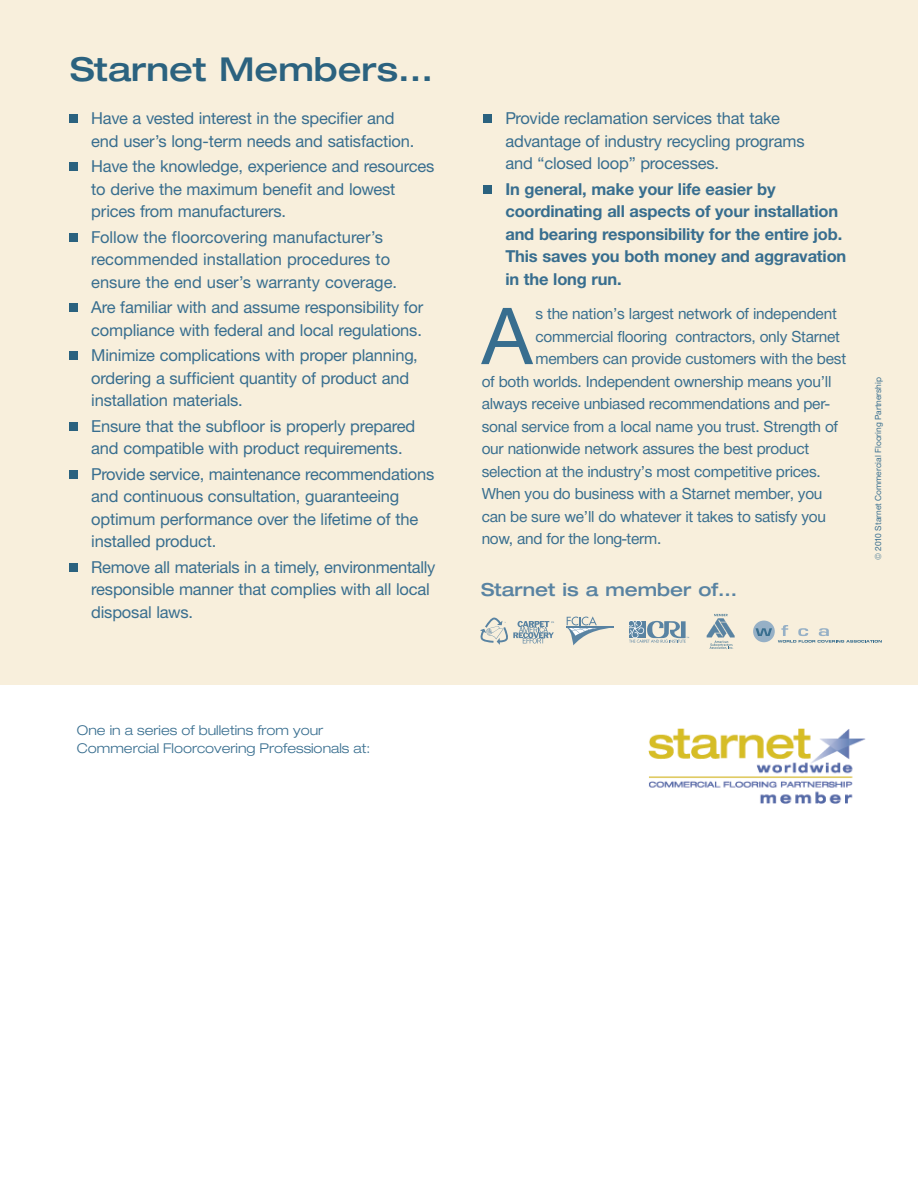
<style>
.page{position:relative;width:918px;height:1188px;background:#fff}
.page>*{position:absolute;margin:0;border:0;box-sizing:border-box;transform-origin:0 0}
.t1{font:84px "Helvetica Neue H55";color:#386e8f}
.t2{font:500 expanded 33px "Helvetica Neue";color:#2b627f}
.t3{font:500 expanded 18px "Helvetica Neue";color:#5983a2}
.t4{font:16.5px/22.5px "Helvetica Neue CE";letter-spacing:-.01em;color:#386e8f}
.t5{font:16.5px "Helvetica Neue H55";letter-spacing:-.015em;color:#386e8f}
.t6{font:700 16.5px/22.5px "Helvetica Neue";letter-spacing:-.01em;color:#386e8f}
.t7{font:300 expanded 13.5px/18px "Helvetica Neue";color:#386e8f}
.t8{font:9px "Helvetica Neue H55";color:#386e8f}
</style>
<div class="page">
<div style="left:0;top:0;width:918px;height:684px;background:#f8efdc"></div>
<div style="left:69px;top:115px;width:9px;height:8px;background:#2b627f"></div>
<div style="left:69px;top:163px;width:9px;height:8px;background:#2b627f"></div>
<div style="left:69px;top:233px;width:9px;height:9px;background:#2b627f"></div>
<div style="left:69px;top:304px;width:9px;height:8px;background:#2b627f"></div>
<div style="left:69px;top:352px;width:9px;height:8px;background:#2b627f"></div>
<div style="left:69px;top:422px;width:9px;height:9px;background:#2b627f"></div>
<div style="left:69px;top:470px;width:9px;height:9px;background:#2b627f"></div>
<div style="left:69px;top:563px;width:9px;height:9px;background:#2b627f"></div>
<div style="left:483px;top:115px;width:9px;height:8px;background:#2b627f"></div>
<div style="left:483px;top:185px;width:9px;height:9px;background:#2b627f"></div>
<svg style="left:480px;top:617px;width:74px;height:28px"></svg>
<svg style="left:707px;top:614px;width:28px;height:35px"></svg>
<div style="left:753px;top:621px;width:22px;height:21px;background:#96b0c6;border-radius:50%"></div>
<svg style="left:756px;top:628px;width:16px;height:8px"></svg>
<svg style="left:778px;top:625px;width:104px;height:18px"></svg>
<svg style="left:629px;top:621px;width:60px;height:22px"></svg>
<img style="left:649px;top:728px;width:217px;height:75px">
<svg style="left:566px;top:616px;width:48px;height:29px"></svg>
<hr style="left:566px;top:627px;width:48px;height:1px;background:#5983a2">
<h2 class="t2" style="left:70px;top:57px;width:364px">Starnet Members...</h2>
<p class="t4" style="left:91px;top:109px;width:325px">Have a vested interest in the specifier and end user’s long-term needs and satisfaction.</p>
<p class="t4" style="left:91px;top:157px;width:345px">Have the knowledge, experience and resources to derive the maximum benefit and lowest prices from manufacturers.</p>
<p class="t4" style="left:91px;top:227px;width:307px">Follow the floorcovering manufacturer’s recommended installation procedures to ensure the end user’s warranty coverage.</p>
<p class="t4" style="left:91px;top:298px;width:333px">Are familiar with and assume responsibility for compliance with federal and local regulations.</p>
<p class="t4" style="left:91px;top:346px;width:328px">Minimize complications with proper planning, ordering a sufficient quantity of product and installation materials.</p>
<p class="t4" style="left:91px;top:416px;width:326px">Ensure that the subfloor is properly prepared and compatible with product requirements.</p>
<p class="t4" style="left:91px;top:464px;width:345px">Provide service, maintenance recommendations and continuous consultation, guaranteeing optimum performance over the lifetime of the installed product.</p>
<p class="t4" style="left:91px;top:557px;width:346px">Remove all materials in a timely, environmentally responsible manner that complies with all local disposal laws.</p>
<p class="t7" style="left:77px;top:722px;width:295px">One in a series of bulletins from your<br>Commercial Floorcovering Professionals at:</p>
<p class="t4" style="left:505px;top:109px;width:301px">Provide reclamation services that take advantage of industry recycling programs and “closed loop” processes.</p>
<p class="t6" style="left:505px;top:179px;width:342px">In general, make your life easier by coordinating all aspects of your installation and bearing responsibility for the entire job.<br>This saves you both money and aggravation in the long run.</p>
<h1 class="t1" style="left:482px;top:308px;width:52px">A</h1>
<p class="t5" style="left:535px;top:308px;width:303px">s the nation’s largest network of independent</p>
<p class="t5" style="left:535px;top:331px;width:306px">commercial flooring contractors, only Starnet</p>
<p class="t5" style="left:535px;top:353px;width:312px">members can provide customers with the best</p>
<p class="t5" style="left:482px;top:376px;width:351px">of both worlds. Independent ownership means you’ll</p>
<p class="t5" style="left:482px;top:398px;width:349px">always receive unbiased recommendations and per-</p>
<p class="t5" style="left:482px;top:421px;width:358px">sonal service from a local name you trust. Strength of</p>
<p class="t5" style="left:482px;top:443px;width:329px">our nationwide network assures the best product</p>
<p class="t5" style="left:482px;top:466px;width:341px">selection at the industry’s most competitive prices.</p>
<p class="t5" style="left:482px;top:488px;width:342px">When you do business with a Starnet member, you</p>
<p class="t5" style="left:482px;top:511px;width:346px">can be sure we’ll do whatever it takes to satisfy you</p>
<p class="t5" style="left:482px;top:533px;width:181px">now, and for the long-term.</p>
<p class="t3" style="left:481px;top:583px;width:257px">Starnet is a member of...</p>
<p class="t8" style="left:875px;top:560px;width:185px;rotate:-90deg">© 2010 Starnet Commercial Flooring Partnership</p>
</div>
